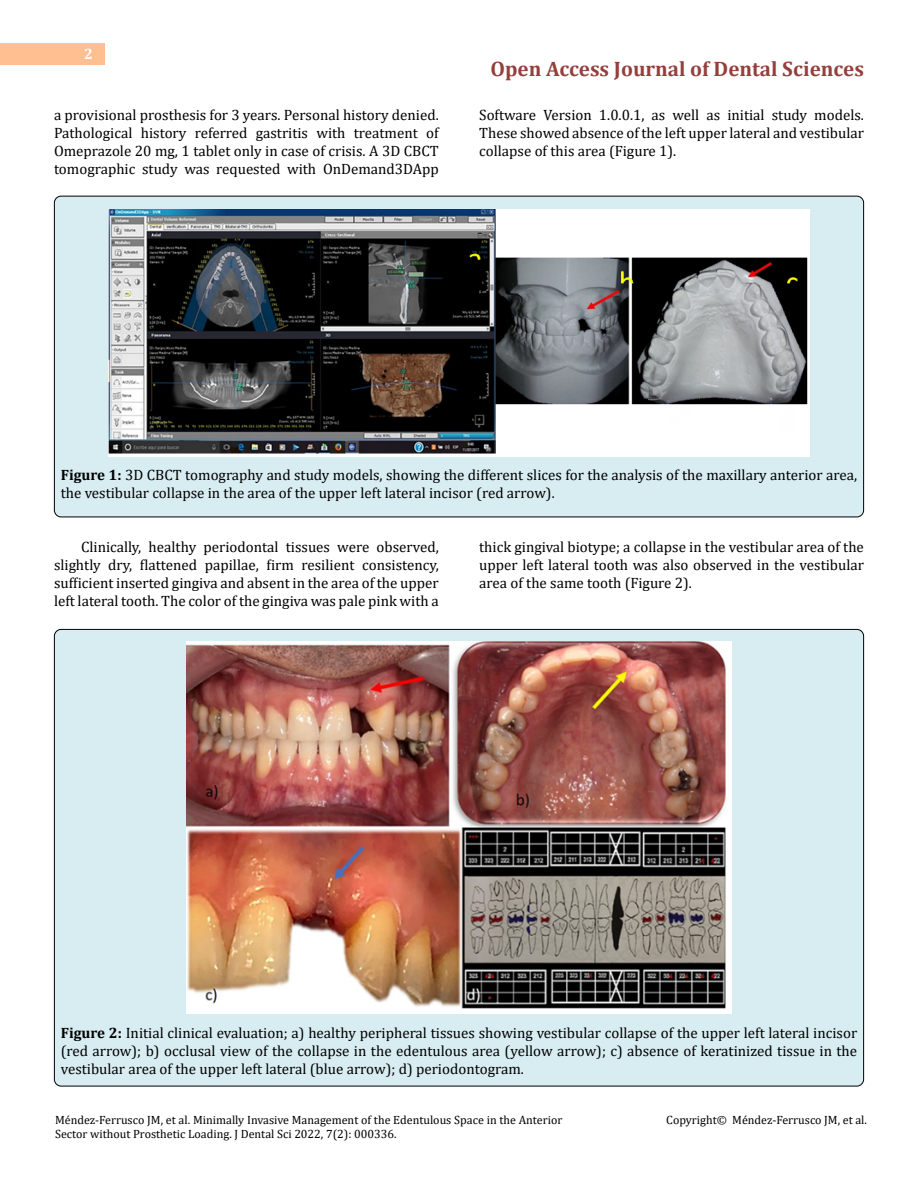
<style>
.page{position:relative;width:918px;height:1188px;background:#fff}
.page>*{position:absolute;margin:0;border:0;box-sizing:border-box;transform-origin:0 0}
.t1{font:700 21px "Cambria";color:#953f3c}
.t2{font:15px/18px "Cambria";color:#000;text-align:justify}
.t3{font:700 15px "Cambria";color:#fff}
.t4{font:12px/14.4px "Cambria";color:#000}
.s1{font-weight:700}
</style>
<div class="page">
<div style="left:0;top:43px;width:105px;height:21px;background:#ffbf91"></div>
<div style="left:54px;top:629px;width:810px;height:457px;background:#d8edf2;border-radius:7px"></div>
<div style="left:54px;top:196px;width:810px;height:321px;background:#d8edf2;border-radius:7px"></div>
<img style="left:108px;top:210px;width:702px;height:247px">
<img style="left:187px;top:642px;width:544px;height:371px">
<p class="t3" style="left:84px;top:44px;width:10px">2</p>
<h1 class="t1" style="left:490px;top:54px;width:375px">Open Access Journal of Dental Sciences</h1>
<p class="t2" style="left:54px;top:105px;width:386px">a provisional prosthesis for 3 years. Personal history denied.<br>Pathological history referred gastritis with treatment of Omeprazole 20 mg, 1 tablet only in case of crisis. A 3D CBCT tomographic study was requested with OnDemand3DApp</p>
<p class="t2" style="left:479px;top:105px;width:386px">Software Version 1.0.0.1, as well as initial study models.<br>These showed absence of the left upper lateral and vestibular collapse of this area (Figure 1).</p>
<p class="t2" style="left:61px;top:465px;width:798px"><span class="s1">Figure 1:</span> 3D CBCT tomography and study models, showing the different slices for the analysis of the maxillary anterior area, the vestibular collapse in the area of the upper left lateral incisor (red arrow).</p>
<p class="t2" style="left:54px;top:537px;width:386px;text-indent:27px">Clinically, healthy periodontal tissues were observed, slightly dry, flattened papillae, firm resilient consistency, sufficient inserted gingiva and absent in the area of the upper left lateral tooth. The color of the gingiva was pale pink with a</p>
<p class="t2" style="left:479px;top:537px;width:386px">thick gingival biotype; a collapse in the vestibular area of the upper left lateral tooth was also observed in the vestibular area of the same tooth (Figure 2).</p>
<p class="t2" style="left:61px;top:1023px;width:798px"><span class="s1">Figure 2:</span> Initial clinical evaluation; a) healthy peripheral tissues showing vestibular collapse of the upper left lateral incisor (red arrow); b) occlusal view of the collapse in the edentulous area (yellow arrow); c) absence of keratinized tissue in the vestibular area of the upper left lateral (blue arrow); d) periodontogram.</p>
<p class="t4" style="left:55px;top:1112px;width:509px">Méndez-Ferrusco JM, et al. Minimally Invasive Management of the Edentulous Space in the Anterior<br>Sector without Prosthetic Loading. J Dental Sci 2022, 7(2): 000336.</p>
<p class="t4" style="left:666px;top:1112px;width:202px">Copyright© Méndez-Ferrusco JM, et al.</p>
</div>
